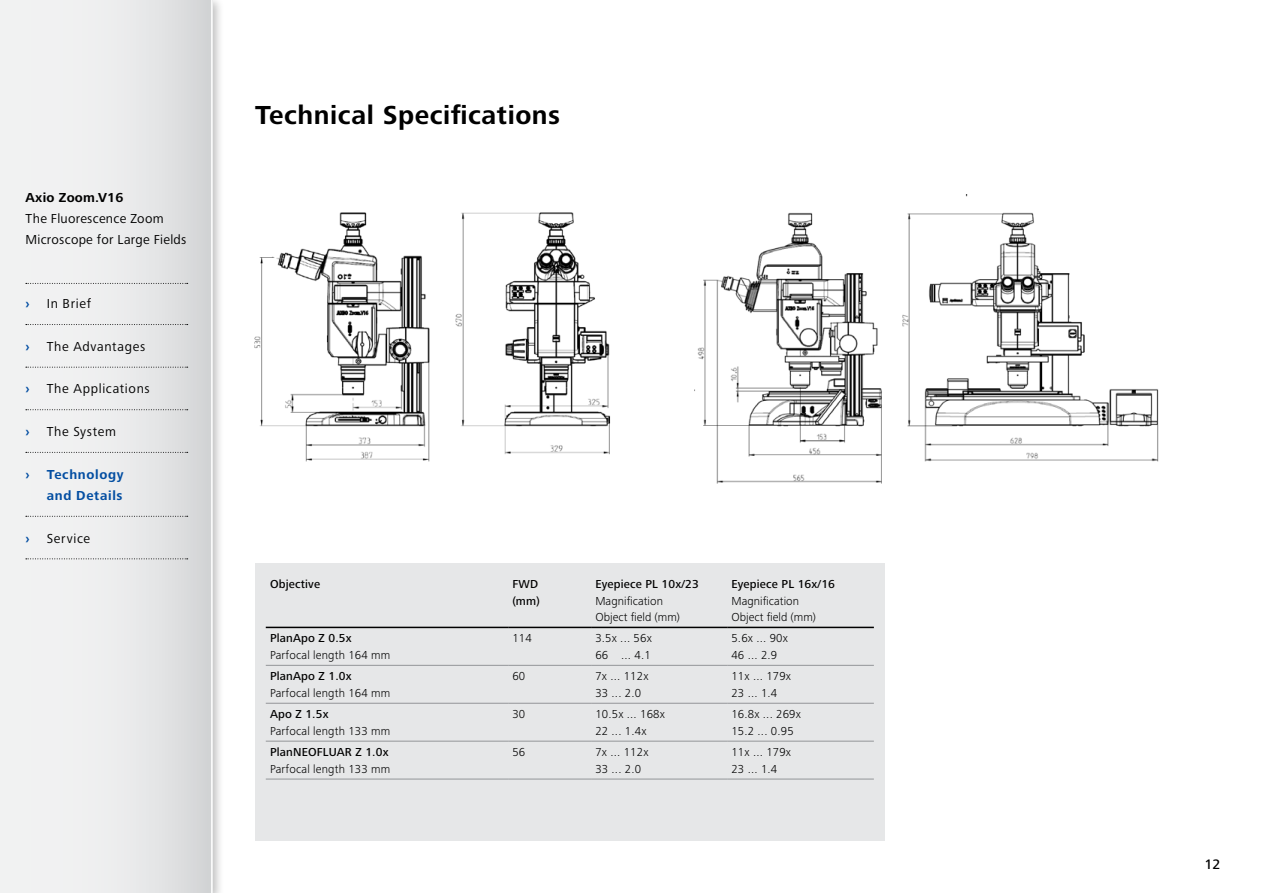
<style>
.page{position:relative;width:1263px;height:893px;background:#fff}
.page>*{position:absolute;margin:0;border:0;box-sizing:border-box;transform-origin:0 0}
.t1{font:700 27px "Zeiss Frutiger Next Pro";letter-spacing:.02em;color:#000}
.t2{font:500 14.25px "Zeiss Frutiger Next Pro";color:#000}
.t3{font:13.5px "Zeiss Frutiger Next Pro";letter-spacing:.04em;color:#000}
.t4{font:13.5px/21.3px "Zeiss Frutiger Next Pro";letter-spacing:.02em;color:#000}
.t5{font:700 13.5px/21.3px "Zeiss Frutiger Next Pro";letter-spacing:.05em;color:#034ea2}
.t6{font:700 13.5px "Zeiss Frutiger Next Pro";letter-spacing:.02em;color:#000}
.t7{font:300 12px/16.5px "Zeiss Frutiger Next Pro";letter-spacing:.015em;color:#000}
.t8{font:500 12px/16.5px "Zeiss Frutiger Next Pro";letter-spacing:.015em;color:#000}
</style>
<div class="page">
<div style="left:255px;top:563px;width:629px;height:278px;background:#e6e7e8"></div>
<hr style="left:266px;top:627px;width:242px;height:1px;background:#000">
<hr style="left:508px;top:627px;width:83px;height:1px;background:#000">
<hr style="left:591px;top:627px;width:136px;height:1px;background:#000">
<hr style="left:727px;top:627px;width:147px;height:1px;background:#000">
<hr style="left:266px;top:665px;width:242px;height:1px;background:#939598">
<hr style="left:508px;top:665px;width:83px;height:1px;background:#939598">
<hr style="left:591px;top:665px;width:136px;height:1px;background:#939598">
<hr style="left:727px;top:665px;width:147px;height:1px;background:#939598">
<hr style="left:266px;top:703px;width:242px;height:1px;background:#939598">
<hr style="left:508px;top:703px;width:83px;height:1px;background:#939598">
<hr style="left:591px;top:703px;width:136px;height:1px;background:#939598">
<hr style="left:727px;top:703px;width:147px;height:1px;background:#939598">
<hr style="left:266px;top:741px;width:242px;height:1px;background:#939598">
<hr style="left:508px;top:741px;width:83px;height:1px;background:#939598">
<hr style="left:591px;top:741px;width:136px;height:1px;background:#939598">
<hr style="left:727px;top:741px;width:147px;height:1px;background:#939598">
<hr style="left:266px;top:779px;width:242px;height:1px;background:#939598">
<hr style="left:508px;top:779px;width:83px;height:1px;background:#939598">
<hr style="left:591px;top:779px;width:136px;height:1px;background:#939598">
<hr style="left:727px;top:779px;width:147px;height:1px;background:#939598">
<img style="left:255px;top:212px;width:356px;height:250px">
<img style="left:694px;top:195px;width:465px;height:289px">
<div style="left:0;top:0;width:224px;height:893px;background:#000;opacity:.25"></div>
<div style="left:0;top:0;width:213px;height:893px;background:linear-gradient(to right,#f8f8f9,#dadbdc)"></div>
<hr style="left:211px;top:0;width:2px;height:893px;background:#fff">
<svg style="left:26px;top:283px;width:162px;height:1px"></svg>
<svg style="left:26px;top:324px;width:162px;height:1px"></svg>
<svg style="left:26px;top:367px;width:162px;height:1px"></svg>
<svg style="left:26px;top:409px;width:162px;height:1px"></svg>
<svg style="left:26px;top:452px;width:162px;height:1px"></svg>
<svg style="left:26px;top:516px;width:162px;height:1px"></svg>
<svg style="left:26px;top:558px;width:162px;height:1px"></svg>
<p class="t6" style="left:26px;top:189px;width:99px">Axio Zoom.V16</p>
<p class="t4" style="left:26px;top:208px;width:162px">The Fluorescence Zoom<br>Microscope for Large Fields</p>
<p class="t5" style="left:26px;top:293px;width:6px">›</p>
<p class="t3" style="left:47px;top:296px;width:46px">In Brief</p>
<p class="t5" style="left:26px;top:336px;width:6px">›</p>
<p class="t3" style="left:47px;top:339px;width:100px">The Advantages</p>
<p class="t5" style="left:26px;top:378px;width:6px">›</p>
<p class="t3" style="left:47px;top:381px;width:104px">The Applications</p>
<p class="t5" style="left:26px;top:421px;width:6px">›</p>
<p class="t3" style="left:47px;top:424px;width:71px">The System</p>
<p class="t5" style="left:26px;top:463px;width:6px">›</p>
<p class="t5" style="left:47px;top:463px;width:78px">Technology and Details</p>
<p class="t5" style="left:26px;top:527px;width:6px">›</p>
<p class="t3" style="left:47px;top:530px;width:45px">Service</p>
<h1 class="t1" style="left:255px;top:99px;width:307px">Technical Specifications</h1>
<p class="t8" style="left:270px;top:576px;width:52px">Objective</p>
<p class="t8" style="left:512px;top:576px;width:29px">FWD (mm)</p>
<p class="t8" style="left:595px;top:576px;width:105px">Eyepiece PL 10x/23</p>
<p class="t7" style="left:595px;top:592px;width:86px">Magnification<br>Object field (mm)</p>
<p class="t8" style="left:731px;top:576px;width:105px">Eyepiece PL 16x/16</p>
<p class="t7" style="left:731px;top:592px;width:86px">Magnification<br>Object field (mm)</p>
<p class="t8" style="left:270px;top:630px;width:83px">PlanApo Z 0.5x</p>
<p class="t7" style="left:270px;top:647px;width:122px">Parfocal length 164 mm</p>
<p class="t7" style="left:512px;top:630px;width:21px">114</p>
<p class="t7" style="left:595px;top:630px;width:58px">3.5x ... 56x<br>66 ... 4.1</p>
<p class="t7" style="left:731px;top:630px;width:58px">5.6x ... 90x<br>46 ... 2.9</p>
<p class="t8" style="left:270px;top:668px;width:83px">PlanApo Z 1.0x</p>
<p class="t7" style="left:270px;top:685px;width:122px">Parfocal length 164 mm</p>
<p class="t7" style="left:512px;top:668px;width:14px">60</p>
<p class="t7" style="left:595px;top:668px;width:55px">7x ... 112x<br>33 ... 2.0</p>
<p class="t7" style="left:731px;top:668px;width:61px">11x ... 179x<br>23 ... 1.4</p>
<p class="t8" style="left:270px;top:706px;width:60px">Apo Z 1.5x</p>
<p class="t7" style="left:270px;top:722px;width:122px">Parfocal length 133 mm</p>
<p class="t7" style="left:512px;top:706px;width:14px">30</p>
<p class="t7" style="left:595px;top:706px;width:71px">10.5x ... 168x<br>22 ... 1.4x</p>
<p class="t7" style="left:731px;top:706px;width:71px">16.8x ... 269x<br>15.2 ... 0.95</p>
<p class="t8" style="left:270px;top:744px;width:120px">PlanNEOFLUAR Z 1.0x</p>
<p class="t7" style="left:270px;top:760px;width:122px">Parfocal length 133 mm</p>
<p class="t7" style="left:512px;top:744px;width:14px">56</p>
<p class="t7" style="left:595px;top:744px;width:55px">7x ... 112x<br>33 ... 2.0</p>
<p class="t7" style="left:731px;top:744px;width:61px">11x ... 179x<br>23 ... 1.4</p>
<p class="t2" style="left:1204px;top:856px;width:18px">12</p>
</div>
